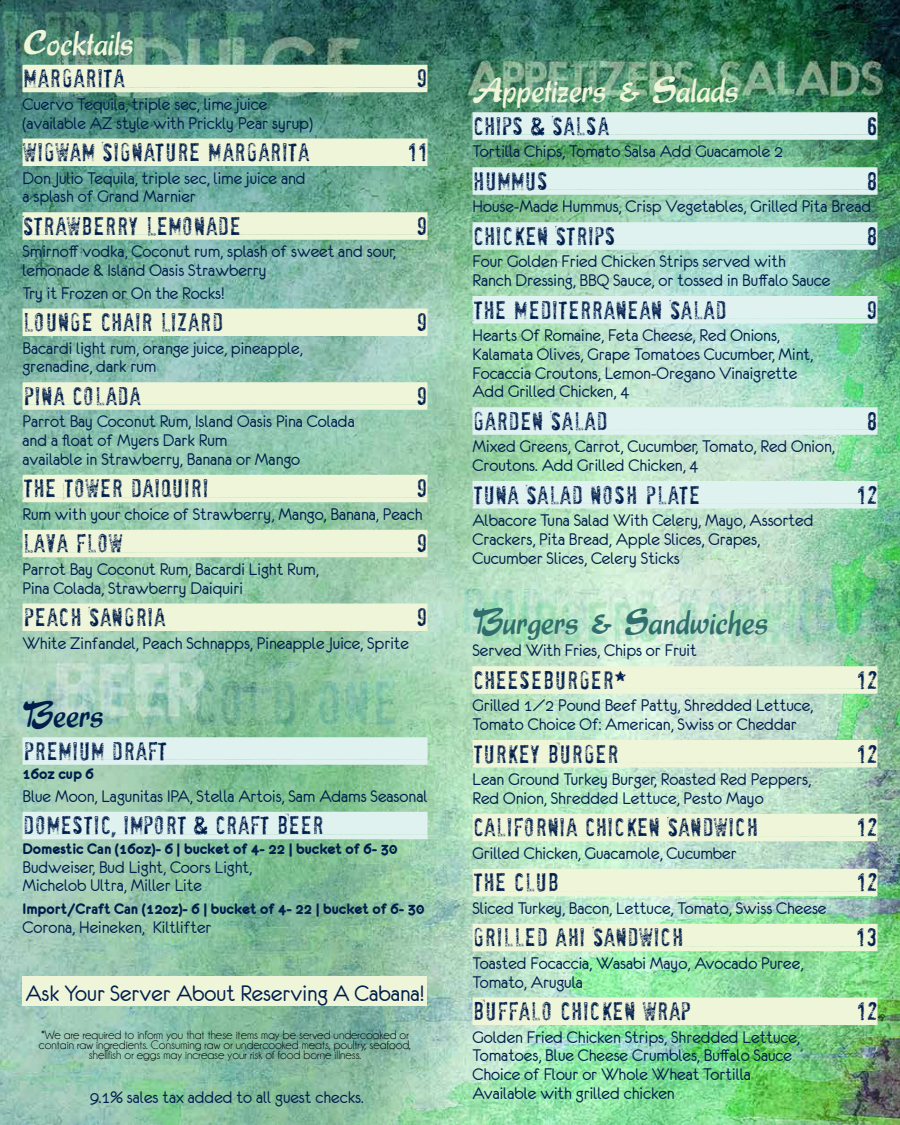
<style>
.page{position:relative;width:900px;height:1125px;background:#fff}
.page>*{position:absolute;margin:0;border:0;box-sizing:border-box;transform-origin:0 0}
.t1{font:35px "Express";color:#eff5d8}
.t2{font:35px "Express";color:#306f6d}
.t3{font:35px "Express";color:#001e4c}
.t4{font:25px "Eurofurenceregular";color:#001e4c}
.t5{font:23.75px "Socia L Anima L";color:#001e4c}
.t6{font:18.75px/18.8px "Eurofurenceregular";color:#001e4c}
.t7{font:16.25px "Eurofurencebold";color:#001e4c}
.t8{font:12.5px/10px "Champagne&Limousines";color:#000;text-align:center}
</style>
<div class="page">
<img style="left:0;top:0;width:900px;height:1125px">
<div style="left:22px;top:976px;width:406px;height:30px;background:#eff5d8"></div>
<div style="left:22px;top:65px;width:406px;height:22px;background:#eff5d8"></div>
<div style="left:22px;top:87px;width:406px;height:5px;background:#eff5d8"></div>
<div style="left:22px;top:139px;width:406px;height:22px;background:#eff5d8"></div>
<div style="left:22px;top:161px;width:406px;height:5px;background:#eff5d8"></div>
<div style="left:22px;top:212px;width:406px;height:23px;background:#eff5d8"></div>
<div style="left:22px;top:235px;width:406px;height:5px;background:#eff5d8"></div>
<div style="left:22px;top:309px;width:406px;height:22px;background:#eff5d8"></div>
<div style="left:22px;top:331px;width:406px;height:5px;background:#eff5d8"></div>
<div style="left:22px;top:382px;width:406px;height:23px;background:#eff5d8"></div>
<div style="left:22px;top:405px;width:406px;height:5px;background:#eff5d8"></div>
<div style="left:22px;top:475px;width:406px;height:22px;background:#eff5d8"></div>
<div style="left:22px;top:497px;width:406px;height:5px;background:#eff5d8"></div>
<div style="left:22px;top:530px;width:406px;height:22px;background:#eff5d8"></div>
<div style="left:22px;top:552px;width:406px;height:5px;background:#eff5d8"></div>
<div style="left:22px;top:604px;width:406px;height:22px;background:#eff5d8"></div>
<div style="left:22px;top:626px;width:406px;height:5px;background:#eff5d8"></div>
<div style="left:22px;top:737px;width:406px;height:23px;background:#e0f2f0"></div>
<div style="left:22px;top:760px;width:406px;height:5px;background:#e0f2f0"></div>
<div style="left:22px;top:812px;width:406px;height:22px;background:#e0f2f0"></div>
<div style="left:22px;top:834px;width:406px;height:5px;background:#e0f2f0"></div>
<div style="left:472px;top:112px;width:406px;height:23px;background:#e0f2f0"></div>
<div style="left:472px;top:135px;width:406px;height:5px;background:#e0f2f0"></div>
<div style="left:472px;top:167px;width:406px;height:23px;background:#e0f2f0"></div>
<div style="left:472px;top:190px;width:406px;height:5px;background:#e0f2f0"></div>
<div style="left:472px;top:222px;width:406px;height:23px;background:#e0f2f0"></div>
<div style="left:472px;top:245px;width:406px;height:5px;background:#e0f2f0"></div>
<div style="left:472px;top:296px;width:406px;height:23px;background:#e0f2f0"></div>
<div style="left:472px;top:319px;width:406px;height:5px;background:#e0f2f0"></div>
<div style="left:472px;top:407px;width:406px;height:23px;background:#e0f2f0"></div>
<div style="left:472px;top:430px;width:406px;height:5px;background:#e0f2f0"></div>
<div style="left:472px;top:481px;width:406px;height:23px;background:#e0f2f0"></div>
<div style="left:472px;top:504px;width:406px;height:5px;background:#e0f2f0"></div>
<div style="left:472px;top:666px;width:406px;height:23px;background:#eff5d8"></div>
<div style="left:472px;top:689px;width:406px;height:5px;background:#eff5d8"></div>
<div style="left:472px;top:740px;width:406px;height:22px;background:#eff5d8"></div>
<div style="left:472px;top:762px;width:406px;height:6px;background:#eff5d8"></div>
<div style="left:472px;top:814px;width:406px;height:22px;background:#eff5d8"></div>
<div style="left:472px;top:836px;width:406px;height:5px;background:#eff5d8"></div>
<div style="left:472px;top:869px;width:406px;height:22px;background:#eff5d8"></div>
<div style="left:472px;top:891px;width:406px;height:5px;background:#eff5d8"></div>
<div style="left:472px;top:924px;width:406px;height:22px;background:#eff5d8"></div>
<div style="left:472px;top:946px;width:406px;height:5px;background:#eff5d8"></div>
<div style="left:472px;top:998px;width:406px;height:22px;background:#eff5d8"></div>
<div style="left:472px;top:1020px;width:406px;height:5px;background:#eff5d8"></div>
<h1 class="t1" style="left:22px;top:20px;width:113px">Cocktails</h1>
<p class="t5" style="left:22px;top:64px;width:104px">MARGARITA</p>
<p class="t5" style="left:416px;top:64px;width:13px">9</p>
<p class="t6" style="left:22px;top:95px;width:292px">Cuervo Tequila, triple sec, lime juice (available AZ style with Prickly Pear syrup)</p>
<p class="t5" style="left:22px;top:138px;width:288px">WIGWAM SIGNATURE MARGARITA</p>
<p class="t5" style="left:407px;top:138px;width:22px">11</p>
<p class="t6" style="left:22px;top:168px;width:285px">Don Julio Tequila, triple sec, lime juice and a splash of Grand Marnier</p>
<p class="t5" style="left:22px;top:212px;width:220px">STRAWBERRY LEMONADE</p>
<p class="t5" style="left:416px;top:212px;width:13px">9</p>
<p class="t6" style="left:22px;top:242px;width:375px">Smirnoff vodka, Coconut rum, splash of sweet and sour, lemonade &amp; Island Oasis Strawberry</p>
<p class="t6" style="left:22px;top:283px;width:204px">Try it Frozen or On the Rocks!</p>
<p class="t5" style="left:22px;top:308px;width:202px">LOUNGE CHAIR LIZARD</p>
<p class="t5" style="left:416px;top:308px;width:13px">9</p>
<p class="t6" style="left:22px;top:338px;width:282px">Bacardi light rum, orange juice, pineapple, grenadine, dark rum</p>
<p class="t5" style="left:22px;top:382px;width:120px">PINA COLADA</p>
<p class="t5" style="left:416px;top:382px;width:13px">9</p>
<p class="t6" style="left:22px;top:412px;width:334px">Parrot Bay Coconut Rum, Island Oasis Pina Colada and a float of Myers Dark Rum<br>available in Strawberry, Banana or Mango</p>
<p class="t5" style="left:22px;top:474px;width:188px">THE TOWER DAIQUIRI</p>
<p class="t5" style="left:416px;top:474px;width:13px">9</p>
<p class="t6" style="left:22px;top:505px;width:402px">Rum with your choice of Strawberry, Mango, Banana, Peach</p>
<p class="t5" style="left:22px;top:529px;width:102px">LAVA FLOW</p>
<p class="t5" style="left:416px;top:529px;width:13px">9</p>
<p class="t6" style="left:22px;top:560px;width:298px">Parrot Bay Coconut Rum, Bacardi Light Rum,<br>Pina Colada, Strawberry Daiquiri</p>
<p class="t5" style="left:22px;top:603px;width:144px">PEACH SANGRIA</p>
<p class="t5" style="left:416px;top:603px;width:13px">9</p>
<p class="t6" style="left:22px;top:633px;width:388px">White Zinfandel, Peach Schnapps, Pineapple Juice, Sprite</p>
<h1 class="t3" style="left:22px;top:692px;width:83px">Beers</h1>
<p class="t5" style="left:22px;top:737px;width:146px">PREMIUM DRAFT</p>
<p class="t7" style="left:22px;top:766px;width:73px">16oz cup 6</p>
<p class="t6" style="left:22px;top:787px;width:406px">Blue Moon, Lagunitas IPA, Stella Artois, Sam Adams Seasonal</p>
<p class="t5" style="left:22px;top:811px;width:303px">DOMESTIC, IMPORT &amp; CRAFT BEER</p>
<p class="t7" style="left:22px;top:840px;width:376px">Domestic Can (16oz)- 6 | bucket of 4- 22 | bucket of 6- 30</p>
<p class="t6" style="left:22px;top:857px;width:231px">Budweiser, Bud Light, Coors Light,<br>Michelob Ultra, Miller Lite</p>
<p class="t7" style="left:22px;top:900px;width:403px">Import/Craft Can (12oz)- 6 | bucket of 4- 22 | bucket of 6- 30</p>
<p class="t6" style="left:23px;top:917px;width:191px">Corona, Heineken, Kiltlifter</p>
<h2 class="t4" style="left:25px;top:980px;width:401px">Ask Your Server About Reserving A Cabana!</h2>
<p class="t8" style="left:39px;top:1030px;width:374px">*We are required to inform you that these items may be served undercooked or contain raw ingredients. Consuming raw or undercooked meats, poultry, seafood, shellfish or eggs may increase your risk of food borne illness.</p>
<p class="t6" style="left:90px;top:1087px;width:275px">9.1% sales tax added to all guest checks.</p>
<h1 class="t1" style="left:472px;top:67px;width:268px">Appetizers &amp; Salads</h1>
<p class="t5" style="left:472px;top:112px;width:138px">CHIPS &amp; SALSA</p>
<p class="t5" style="left:865px;top:112px;width:14px">6</p>
<p class="t6" style="left:472px;top:142px;width:312px">Tortilla Chips, Tomato Salsa Add Guacamole 2</p>
<p class="t5" style="left:472px;top:167px;width:77px">HUMMUS</p>
<p class="t5" style="left:865px;top:167px;width:14px">8</p>
<p class="t6" style="left:472px;top:197px;width:400px">House-Made Hummus, Crisp Vegetables, Grilled Pita Bread</p>
<p class="t5" style="left:472px;top:222px;width:145px">CHICKEN STRIPS</p>
<p class="t5" style="left:865px;top:222px;width:14px">8</p>
<p class="t6" style="left:472px;top:252px;width:359px">Four Golden Fried Chicken Strips served with<br>Ranch Dressing, BBQ Sauce, or tossed in Buffalo Sauce</p>
<p class="t5" style="left:472px;top:296px;width:256px">THE MEDITERRANEAN SALAD</p>
<p class="t5" style="left:866px;top:296px;width:13px">9</p>
<p class="t6" style="left:472px;top:326px;width:342px">Hearts Of Romaine, Feta Cheese, Red Onions, Kalamata Olives, Grape Tomatoes Cucumber, Mint, Focaccia Croutons, Lemon-Oregano Vinaigrette Add Grilled Chicken, 4</p>
<p class="t5" style="left:472px;top:407px;width:137px">GARDEN SALAD</p>
<p class="t5" style="left:865px;top:407px;width:14px">8</p>
<p class="t6" style="left:472px;top:437px;width:364px">Mixed Greens, Carrot, Cucumber, Tomato, Red Onion,<br>Croutons. Add Grilled Chicken, 4</p>
<p class="t5" style="left:472px;top:481px;width:229px">TUNA SALAD NOSH PLATE</p>
<p class="t5" style="left:856px;top:481px;width:23px">12</p>
<p class="t6" style="left:472px;top:511px;width:343px">Albacore Tuna Salad With Celery, Mayo, Assorted<br>Crackers, Pita Bread, Apple Slices, Grapes,<br>Cucumber Slices, Celery Sticks</p>
<h1 class="t2" style="left:472px;top:599px;width:297px">Burgers &amp; Sandwiches</h1>
<p class="t6" style="left:472px;top:641px;width:226px">Served With Fries, Chips or Fruit</p>
<p class="t5" style="left:472px;top:666px;width:155px">CHEESEBURGER*</p>
<p class="t5" style="left:856px;top:666px;width:23px">12</p>
<p class="t6" style="left:472px;top:696px;width:342px">Grilled 1⁄2 Pound Beef Patty, Shredded Lettuce,<br>Tomato Choice Of: American, Swiss or Cheddar</p>
<p class="t5" style="left:472px;top:740px;width:148px">TURKEY BURGER</p>
<p class="t5" style="left:856px;top:740px;width:23px">12</p>
<p class="t6" style="left:472px;top:770px;width:340px">Lean Ground Turkey Burger, Roasted Red Peppers,<br>Red Onion, Shredded Lettuce, Pesto Mayo</p>
<p class="t5" style="left:472px;top:813px;width:287px">CALIFORNIA CHICKEN SANDWICH</p>
<p class="t5" style="left:856px;top:813px;width:23px">12</p>
<p class="t6" style="left:472px;top:844px;width:266px">Grilled Chicken, Guacamole, Cucumber</p>
<p class="t5" style="left:472px;top:868px;width:88px">THE CLUB</p>
<p class="t5" style="left:856px;top:868px;width:23px">12</p>
<p class="t6" style="left:472px;top:899px;width:355px">Sliced Turkey, Bacon, Lettuce, Tomato, Swiss Cheese</p>
<p class="t5" style="left:472px;top:923px;width:212px">GRILLED AHI SANDWICH</p>
<p class="t5" style="left:855px;top:923px;width:24px">13</p>
<p class="t6" style="left:472px;top:954px;width:332px">Toasted Focaccia, Wasabi Mayo, Avocado Puree,<br>Tomato, Arugula</p>
<p class="t5" style="left:472px;top:997px;width:219px">BUFFALO CHICKEN WRAP</p>
<p class="t5" style="left:856px;top:997px;width:23px">12</p>
<p class="t6" style="left:472px;top:1027px;width:329px">Golden Fried Chicken Strips, Shredded Lettuce, Tomatoes, Blue Cheese Crumbles, Buffalo Sauce Choice of Flour or Whole Wheat Tortilla Available with grilled chicken</p>
</div>
